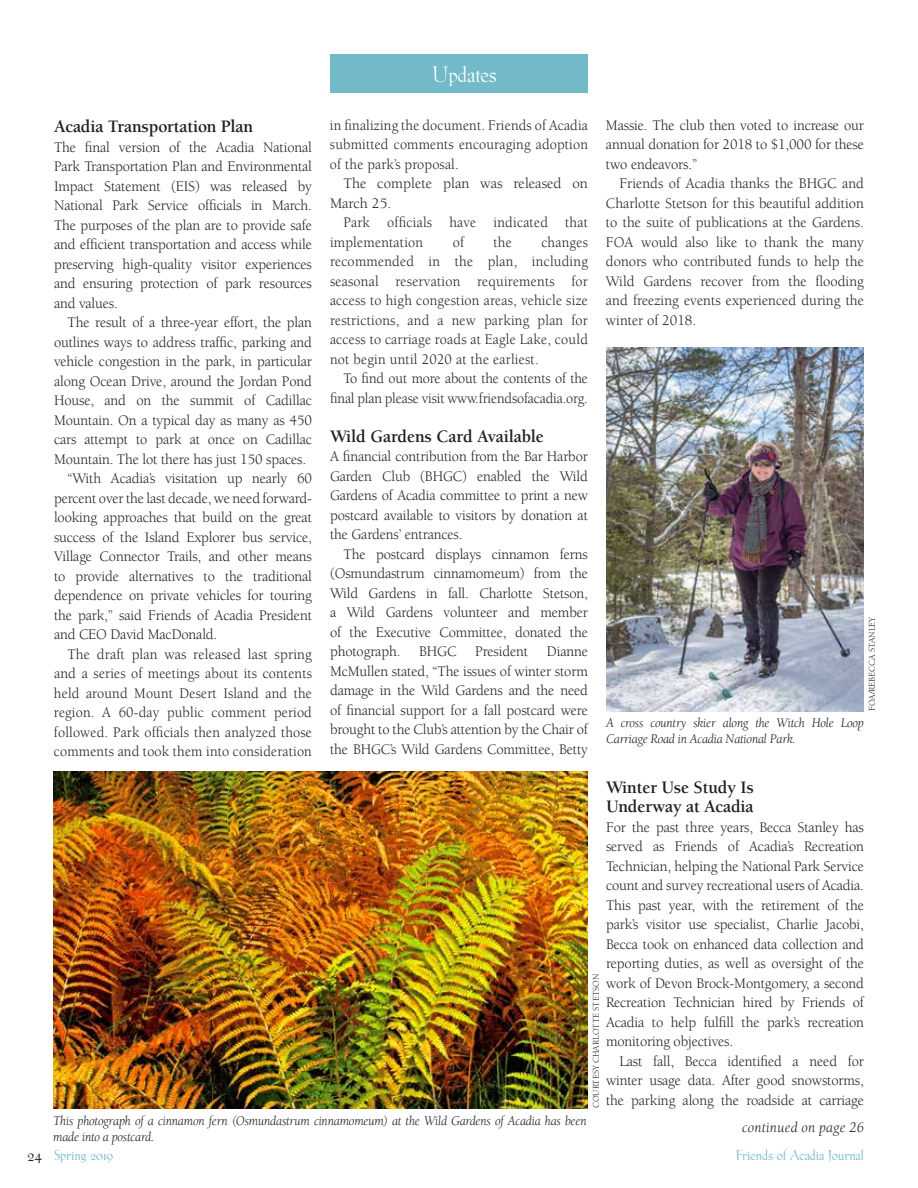
<style>
.page{position:relative;width:918px;height:1188px;background:#fff}
.page>*{position:absolute;margin:0;border:0;box-sizing:border-box;transform-origin:0 0}
.t1{font:21px "Phaistos";color:#fff}
.t2{font:700 18px/19.5px "Berkeley";letter-spacing:-.01em;color:#231f20}
.t3{font:15px/19.5px "Berkeley";letter-spacing:-.01em;color:#231f20;text-align:justify}
.t4{font:15px/19.5px "Berkeley";letter-spacing:-.01em;color:#231f20;text-align:justify;scale:.95 1}
.t5{font:15px "Berkeley";letter-spacing:.01em;color:#231f20;scale:.95 1}
.t6{font:15px "Berkeley";letter-spacing:.01em;color:#231f20}
.t7{font:15px/19.5px "Berkeley";letter-spacing:.015em;color:#231f20;scale:.95 1}
.t8{font:italic 15px "Berkeley";letter-spacing:.01em;color:#231f20}
.t9{font:italic 13.5px/16.5px "Berkeley";letter-spacing:-.015em;color:#231f20}
.t10{font:13.5px "Phaistos";color:#72bac8}
.t11{font:9px "Berkeley";color:#231f20}
.s1{font-size:16.5px;color:#231f20}
</style>
<div class="page">
<div style="left:330px;top:54px;width:257px;height:38px;background:#72bac8"></div>
<img style="left:53px;top:772px;width:534px;height:336px">
<img style="left:606px;top:348px;width:258px;height:363px">
<p class="t2" style="left:54px;top:117px;width:201px">Acadia Transportation Plan</p>
<p class="t3" style="left:54px;top:138px;width:260px">The final version of the Acadia National Park Transportation Plan and Environmental Impact Statement (EIS) was released by National Park Service officials in March.<br>The purposes of the plan are to provide safe and efficient transportation and access while preserving high-quality visitor experiences and ensuring protection of park resources and values.</p>
<p class="t3" style="left:68px;top:313px;width:246px">The result of a three-year effort, the plan</p>
<p class="t3" style="left:54px;top:333px;width:260px">outlines ways to address traffic, parking and</p>
<p class="t3" style="left:54px;top:352px;width:260px">vehicle congestion in the park, in particular</p>
<p class="t3" style="left:54px;top:372px;width:260px">along Ocean Drive, around the Jordan Pond</p>
<p class="t3" style="left:54px;top:391px;width:259px">House, and on the summit of Cadillac</p>
<p class="t3" style="left:54px;top:411px;width:260px">Mountain. On a typical day as many as 450</p>
<p class="t3" style="left:54px;top:430px;width:259px">cars attempt to park at once on Cadillac</p>
<p class="t3" style="left:54px;top:450px;width:254px">Mountain. The lot there has just 150 spaces.</p>
<p class="t3" style="left:68px;top:469px;width:246px">“With Acadia’s visitation up nearly 60</p>
<p class="t3" style="left:54px;top:489px;width:260px">percent over the last decade, we need forward-</p>
<p class="t3" style="left:54px;top:508px;width:260px">looking approaches that build on the great</p>
<p class="t3" style="left:54px;top:528px;width:259px">success of the Island Explorer bus service,</p>
<p class="t3" style="left:54px;top:547px;width:259px">Village Connector Trails, and other means</p>
<p class="t3" style="left:54px;top:567px;width:259px">to provide alternatives to the traditional</p>
<p class="t3" style="left:54px;top:586px;width:259px">dependence on private vehicles for touring</p>
<p class="t3" style="left:54px;top:606px;width:260px">the park,” said Friends of Acadia President</p>
<p class="t3" style="left:54px;top:625px;width:165px">and CEO David MacDonald.</p>
<p class="t6" style="left:68px;top:646px;width:246px">The draft plan was released last spring</p>
<p class="t6" style="left:54px;top:666px;width:259px">and a series of meetings about its contents</p>
<p class="t5" style="left:54px;top:685px;width:273px">held around Mount Desert Island and the</p>
<p class="t5" style="left:54px;top:705px;width:273px">region. A 60-day public comment period</p>
<p class="t5" style="left:54px;top:724px;width:273px">followed. Park officials then analyzed those</p>
<p class="t5" style="left:54px;top:744px;width:273px">comments and took them into consideration</p>
<h1 class="t1" style="left:432px;top:61px;width:66px">Updates</h1>
<p class="t4" style="left:330px;top:116px;width:273px">in finalizing the document. Friends of Acadia submitted comments encouraging adoption of the park’s proposal.</p>
<p class="t3" style="left:330px;top:174px;width:260px;text-indent:14px">The complete plan was released on<br>March 25.</p>
<p class="t7" style="left:330px;top:213px;width:273px;text-indent:13px">Park officials have indicated that implementation</p>
<p class="t4" style="left:453px;top:233px;width:13px">of</p>
<p class="t4" style="left:494px;top:233px;width:21px">the</p>
<p class="t4" style="left:330px;top:233px;width:273px;text-indent:211px">changes recommended in the plan, including seasonal reservation requirements for access to high congestion areas, vehicle size restrictions, and a new parking plan for access to carriage roads at Eagle Lake, could not begin until 2020 at the earliest.</p>
<p class="t4" style="left:330px;top:369px;width:273px;text-align:right">To find out more about the contents of the final plan please visit www.friendsofacadia.org.</p>
<p class="t2" style="left:330px;top:427px;width:216px">Wild Gardens Card Available</p>
<p class="t3" style="left:330px;top:447px;width:260px">A financial contribution from the Bar Harbor Garden Club (BHGC) enabled the Wild Gardens of Acadia committee to print a new postcard available to visitors by donation at the Gardens’ entrances.</p>
<p class="t3" style="left:330px;top:545px;width:260px;text-indent:14px">The postcard displays cinnamon ferns (Osmundastrum cinnamomeum) from the Wild Gardens in fall. Charlotte Stetson, a Wild Gardens volunteer and member of the Executive Committee, donated the photograph.</p>
<p class="t3" style="left:419px;top:642px;width:39px">BHGC</p>
<p class="t3" style="left:475px;top:642px;width:54px">President</p>
<p class="t3" style="left:330px;top:642px;width:260px;text-indent:217px">Dianne McMullen stated, “The issues of winter storm damage in the Wild Gardens and the need of financial support for a fall postcard were brought to the Club’s attention by the Chair of the BHGC’s Wild Gardens Committee, Betty</p>
<p class="t3" style="left:606px;top:116px;width:260px">Massie. The club then voted to increase our annual donation for 2018 to $1,000 for these two endeavors.”</p>
<p class="t3" style="left:606px;top:174px;width:260px;text-indent:14px">Friends of Acadia thanks the BHGC and Charlotte Stetson for this beautiful addition to the suite of publications at the Gardens.<br>FOA would also like to thank the many donors who contributed funds to help the Wild Gardens recover from the flooding and freezing events experienced during the winter of 2018.</p>
<p class="t11" style="left:867px;top:711px;width:96px;rotate:-90deg">FOA/REBECCA STANLEY</p>
<p class="t9" style="left:606px;top:714px;width:260px">A cross country skier along the Witch Hole Loop<br>Carriage Road in Acadia National Park.</p>
<p class="t2" style="left:606px;top:778px;width:149px">Winter Use Study Is<br>Underway at Acadia</p>
<p class="t3" style="left:606px;top:818px;width:260px">For the past three years, Becca Stanley has served as Friends of Acadia’s Recreation Technician, helping the National Park Service count and survey recreational users of Acadia.<br>This past year, with the retirement of the park’s visitor use specialist, Charlie Jacobi, Becca took on enhanced data collection and reporting duties, as well as oversight of the work of Devon Brock-Montgomery, a second Recreation Technician hired by Friends of Acadia to help fulfill the park’s recreation monitoring objectives.</p>
<p class="t3" style="left:606px;top:1052px;width:260px;text-indent:14px">Last fall, Becca identified a need for winter usage data. After good snowstorms, the parking along the roadside at carriage</p>
<p class="t11" style="left:591px;top:1108px;width:136px;rotate:-90deg">COURTESY CHARLOTTE STETSON</p>
<p class="t9" style="left:53px;top:1113px;width:535px">This photograph of a cinnamon fern (Osmundastrum cinnamomeum) at the Wild Gardens of Acadia has been made into a postcard.</p>
<p class="t8" style="left:742px;top:1119px;width:123px">continued on page 26</p>
<p class="t10" style="left:27px;top:1147px;width:88px"><span class="s1">24</span> Spring 2019</p>
<p class="t10" style="left:736px;top:1147px;width:130px">Friends of Acadia Journal</p>
</div>
